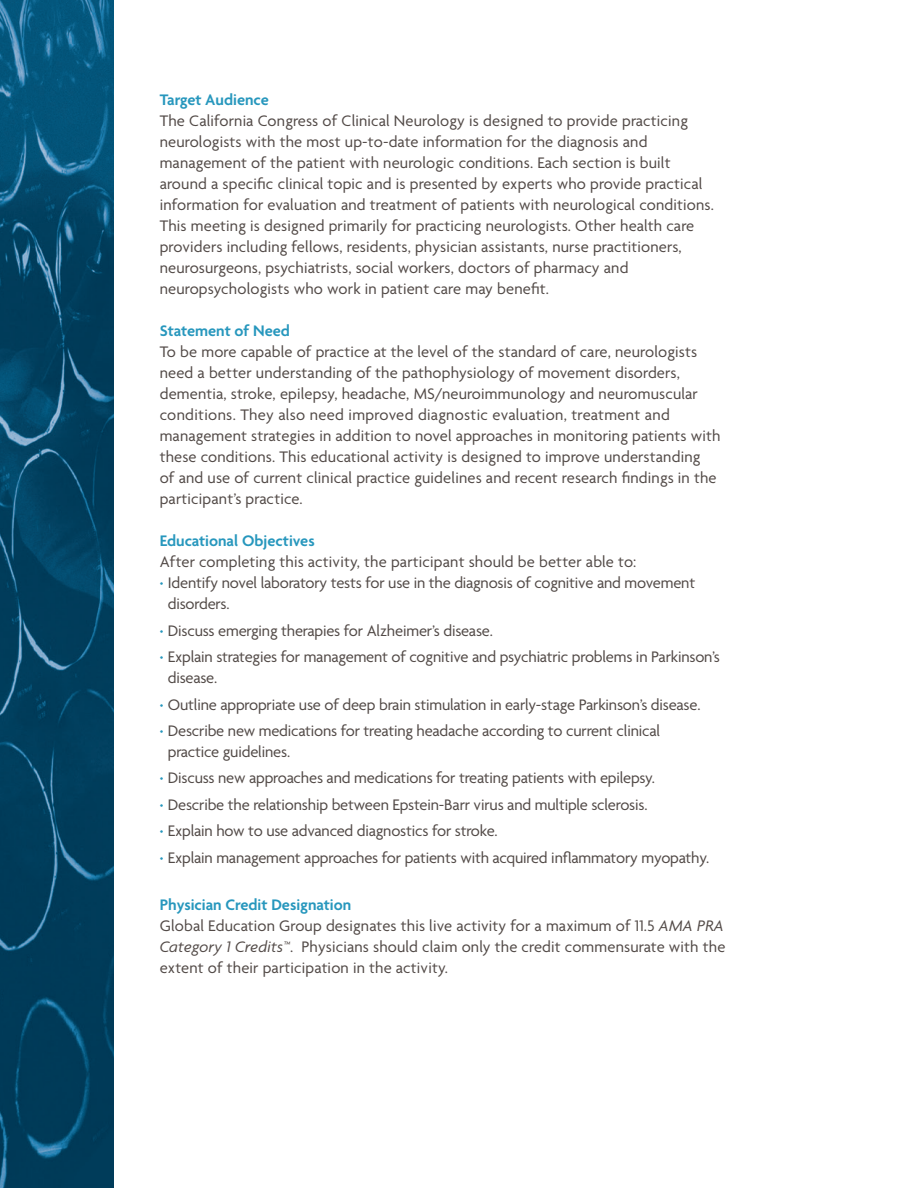
<style>
.page{position:relative;width:918px;height:1188px;background:#fff}
.page>*{position:absolute;margin:0;border:0;box-sizing:border-box;transform-origin:0 0}
.t1{font:16.5px/21px "Agenda";letter-spacing:.01em;color:#524a47}
.t2{font:16.5px/21px "Agenda";letter-spacing:-.01em;color:#524a47}
.t3{font:600 16.5px "Agenda";color:#2797bd}
.s1{font-weight:700;color:#2797bd}
.s2{font-style:italic}
</style>
<div class="page">
<img style="left:0;top:0;width:114px;height:1188px">
<p class="t3" style="left:160px;top:91px;width:111px">Target Audience</p>
<p class="t1" style="left:160px;top:112px;width:556px">The California Congress of Clinical Neurology is designed to provide practicing neurologists with the most up-to-date information for the diagnosis and management of the patient with neurologic conditions. Each section is built around a specific clinical topic and is presented by experts who provide practical information for evaluation and treatment of patients with neurological conditions.</p>
<p class="t1" style="left:160px;top:217px;width:536px">This meeting is designed primarily for practicing neurologists. Other health care providers including fellows, residents, physician assistants, nurse practitioners, neurosurgeons, psychiatrists, social workers, doctors of pharmacy and neuropsychologists who work in patient care may benefit.</p>
<p class="t3" style="left:160px;top:322px;width:132px">Statement of Need</p>
<p class="t1" style="left:160px;top:343px;width:562px">To be more capable of practice at the level of the standard of care, neurologists need a better understanding of the pathophysiology of movement disorders, dementia, stroke, epilepsy, headache, MS/neuroimmunology and neuromuscular conditions. They also need improved diagnostic evaluation, treatment and management strategies in addition to novel approaches in monitoring patients with these conditions. This educational activity is designed to improve understanding<br>of and use of current clinical practice guidelines and recent research findings in the participant’s practice.</p>
<p class="t3" style="left:160px;top:532px;width:156px">Educational Objectives</p>
<p class="t1" style="left:160px;top:553px;width:478px">After completing this activity, the participant should be better able to:</p>
<p class="t2" style="left:168px;top:574px;width:529px;text-indent:-8px"><span class="s1">·</span> Identify novel laboratory tests for use in the diagnosis of cognitive and movement disorders.</p>
<p class="t2" style="left:160px;top:621px;width:335px"><span class="s1">·</span> Discuss emerging therapies for Alzheimer’s disease.</p>
<p class="t2" style="left:168px;top:647px;width:554px;text-indent:-8px"><span class="s1">·</span> Explain strategies for management of cognitive and psychiatric problems in Parkinson’s disease.</p>
<p class="t2" style="left:160px;top:695px;width:542px"><span class="s1">·</span> Outline appropriate use of deep brain stimulation in early-stage Parkinson’s disease.</p>
<p class="t2" style="left:168px;top:721px;width:494px;text-indent:-8px"><span class="s1">·</span> Describe new medications for treating headache according to current clinical practice guidelines.</p>
<p class="t2" style="left:160px;top:769px;width:497px"><span class="s1">·</span> Discuss new approaches and medications for treating patients with epilepsy.</p>
<p class="t2" style="left:160px;top:795px;width:489px"><span class="s1">·</span> Describe the relationship between Epstein-Barr virus and multiple sclerosis.</p>
<p class="t2" style="left:160px;top:821px;width:340px"><span class="s1">·</span> Explain how to use advanced diagnostics for stroke.</p>
<p class="t2" style="left:160px;top:848px;width:551px"><span class="s1">·</span> Explain management approaches for patients with acquired inflammatory myopathy.</p>
<p class="t3" style="left:160px;top:896px;width:193px">Physician Credit Designation</p>
<p class="t1" style="left:160px;top:916px;width:567px;text-align:justify">Global Education Group designates this live activity for a maximum of 11.5 <span class="s2">AMA PRA Category 1 Credits™</span>. Physicians should claim only the credit commensurate with the extent of their participation in the activity.</p>
</div>
